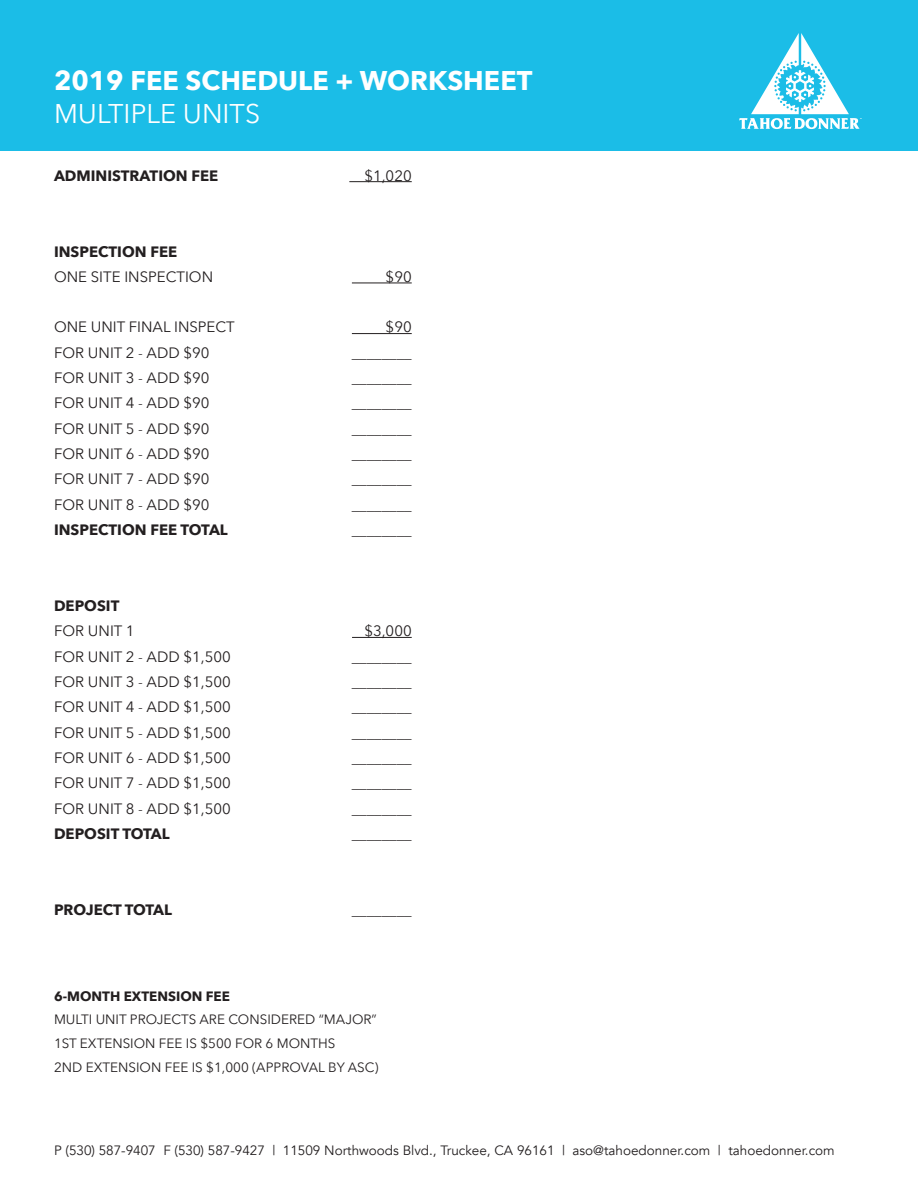
<style>
.page{position:relative;width:918px;height:1188px;background:#fff}
.page>*{position:absolute;margin:0;border:0;box-sizing:border-box;transform-origin:0 0}
.t1{font:700 27px "Avenir Next";color:#fff}
.t2{font:27px "Avenir Next";color:#fff}
.t3{font:15px "Avenir Next";color:#231f20}
.t4{font:700 15px "Avenir Next";color:#231f20}
.t5{font:13.5px "Avenir Next";color:#231f20}
.t6{font:13.5px "Avenir";color:#231f20}
.t7{font:700 13.5px "Avenir Next";color:#231f20}
</style>
<div class="page">
<div style="left:0;top:0;width:918px;height:150px;background:#1bbde7"></div>
<svg style="left:739px;top:33px;width:123px;height:96px"></svg>
<hr style="left:349px;top:181px;width:63px;height:1px;background:#231f20">
<hr style="left:352px;top:283px;width:60px;height:1px;background:#231f20">
<hr style="left:352px;top:333px;width:60px;height:1px;background:#231f20">
<hr style="left:352px;top:637px;width:60px;height:1px;background:#231f20">
<p class="t1" style="left:54px;top:57px;width:480px">2019 FEE SCHEDULE + WORKSHEET</p>
<p class="t2" style="left:54px;top:90px;width:208px">MULTIPLE UNITS</p>
<p class="t4" style="left:54px;top:162px;width:166px">ADMINISTRATION FEE</p>
<p class="t3" style="left:364px;top:163px;width:49px">$1,020</p>
<p class="t4" style="left:54px;top:238px;width:125px">INSPECTION FEE</p>
<p class="t3" style="left:54px;top:264px;width:161px">ONE SITE INSPECTION</p>
<p class="t3" style="left:386px;top:264px;width:28px">$90</p>
<p class="t3" style="left:54px;top:315px;width:182px">ONE UNIT FINAL INSPECT</p>
<p class="t3" style="left:386px;top:315px;width:28px">$90</p>
<p class="t3" style="left:54px;top:340px;width:157px">FOR UNIT 2 - ADD $90</p>
<p class="t3" style="left:352px;top:340px;width:61px">________</p>
<p class="t3" style="left:54px;top:365px;width:157px">FOR UNIT 3 - ADD $90</p>
<p class="t3" style="left:352px;top:365px;width:61px">________</p>
<p class="t3" style="left:54px;top:391px;width:157px">FOR UNIT 4 - ADD $90</p>
<p class="t3" style="left:352px;top:391px;width:61px">________</p>
<p class="t3" style="left:54px;top:416px;width:157px">FOR UNIT 5 - ADD $90</p>
<p class="t3" style="left:352px;top:416px;width:61px">________</p>
<p class="t3" style="left:54px;top:441px;width:157px">FOR UNIT 6 - ADD $90</p>
<p class="t3" style="left:352px;top:441px;width:61px">________</p>
<p class="t3" style="left:54px;top:467px;width:157px">FOR UNIT 7 - ADD $90</p>
<p class="t3" style="left:352px;top:467px;width:61px">________</p>
<p class="t3" style="left:54px;top:492px;width:157px">FOR UNIT 8 - ADD $90</p>
<p class="t3" style="left:352px;top:492px;width:61px">________</p>
<p class="t4" style="left:54px;top:517px;width:175px">INSPECTION FEE TOTAL</p>
<p class="t3" style="left:352px;top:517px;width:62px">________</p>
<p class="t4" style="left:54px;top:593px;width:67px">DEPOSIT</p>
<p class="t3" style="left:54px;top:618px;width:82px">FOR UNIT 1</p>
<p class="t3" style="left:364px;top:618px;width:49px">$3,000</p>
<p class="t3" style="left:54px;top:644px;width:178px">FOR UNIT 2 - ADD $1,500</p>
<p class="t3" style="left:352px;top:644px;width:61px">________</p>
<p class="t3" style="left:54px;top:669px;width:178px">FOR UNIT 3 - ADD $1,500</p>
<p class="t3" style="left:352px;top:669px;width:61px">________</p>
<p class="t3" style="left:54px;top:694px;width:178px">FOR UNIT 4 - ADD $1,500</p>
<p class="t3" style="left:352px;top:694px;width:61px">________</p>
<p class="t3" style="left:54px;top:720px;width:178px">FOR UNIT 5 - ADD $1,500</p>
<p class="t3" style="left:352px;top:720px;width:61px">________</p>
<p class="t3" style="left:54px;top:745px;width:178px">FOR UNIT 6 - ADD $1,500</p>
<p class="t3" style="left:352px;top:745px;width:61px">________</p>
<p class="t3" style="left:54px;top:770px;width:178px">FOR UNIT 7 - ADD $1,500</p>
<p class="t3" style="left:352px;top:770px;width:61px">________</p>
<p class="t3" style="left:54px;top:796px;width:178px">FOR UNIT 8 - ADD $1,500</p>
<p class="t3" style="left:352px;top:796px;width:61px">________</p>
<p class="t4" style="left:54px;top:821px;width:117px">DEPOSIT TOTAL</p>
<p class="t3" style="left:352px;top:821px;width:61px">________</p>
<p class="t4" style="left:54px;top:897px;width:120px">PROJECT TOTAL</p>
<p class="t3" style="left:352px;top:897px;width:61px">________</p>
<p class="t7" style="left:54px;top:984px;width:178px">6-MONTH EXTENSION FEE</p>
<p class="t5" style="left:54px;top:1008px;width:324px">MULTI UNIT PROJECTS ARE CONSIDERED “MAJOR”</p>
<p class="t5" style="left:54px;top:1032px;width:283px">1ST EXTENSION FEE IS $500 FOR 6 MONTHS</p>
<p class="t5" style="left:54px;top:1056px;width:326px">2ND EXTENSION FEE IS $1,000 (APPROVAL BY ASC)</p>
<p class="t6" style="left:54px;top:1142px;width:782px">P (530) 587-9407 F (530) 587-9427 | 11509 Northwoods Blvd., Truckee, CA 96161 | aso@tahoedonner.com | tahoedonner.com</p>
</div>
